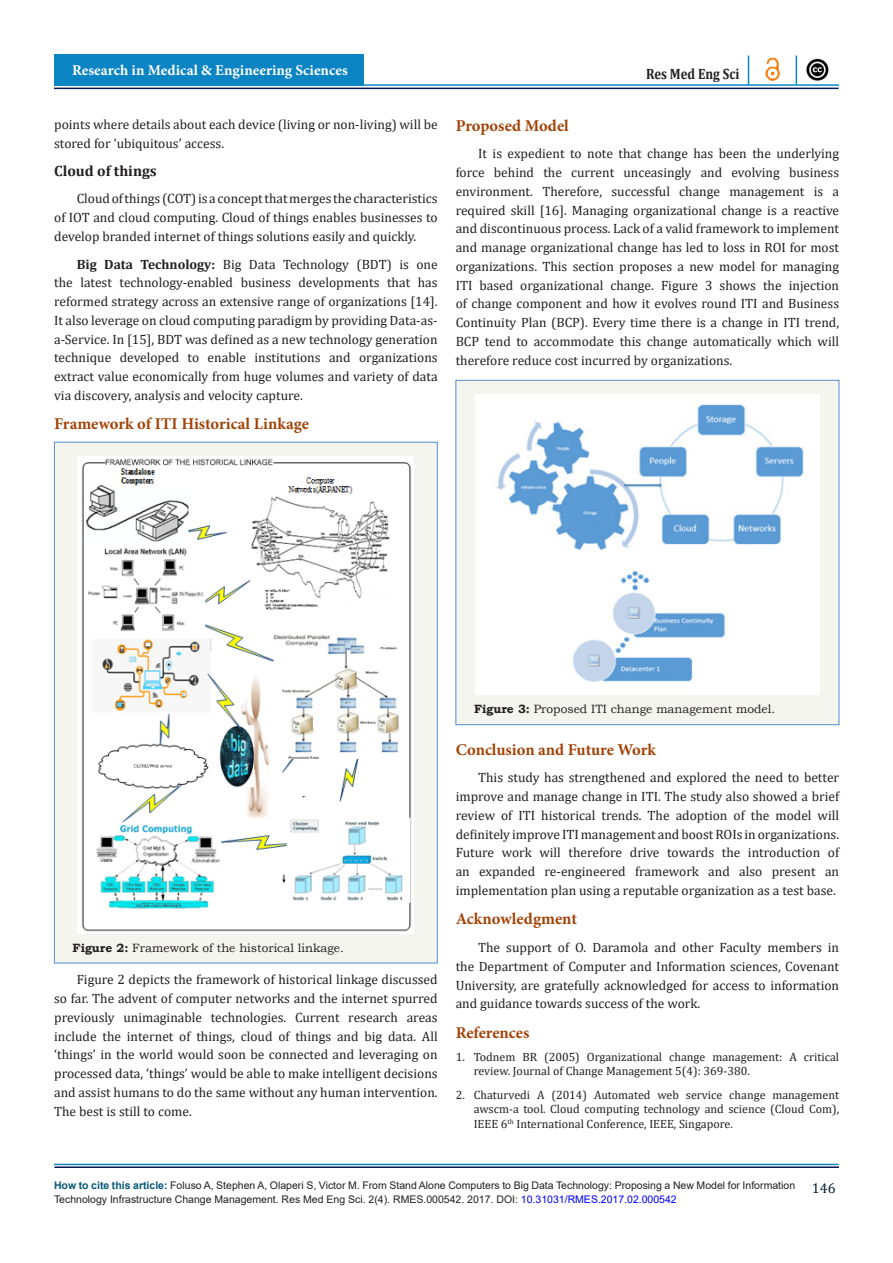
<style>
.page{position:relative;width:893px;height:1263px;background:#fff}
.page>*{position:absolute;margin:0;border:0;box-sizing:border-box;transform-origin:0 0}
.t1{font:700 16.5px "Minion Pro";color:#a14307}
.t2{font:700 15px "Minion Pro";color:#fff}
.t3{font:700 15px "Cambria";color:#231f20}
.t4{font:700 15px "Cambria";color:#231f20;scale:.86 1}
.t5{font:14.25px "Cambria";color:#021c2d}
.t6{font:13.5px/18.8px "Cambria";color:#231f20;text-align:justify}
.t7{font:12px/14.4px "Cambria";color:#231f20}
.t8{font:12px "Bookman Old Style";color:#231f20}
.t9{font:10.5px/13.5px "Arial";color:#231f20}
.s1{font-weight:700}
.s2{font-weight:700;color:#045874}
.s3{color:#00f}
</style>
<div class="page">
<hr style="left:54px;top:1164px;width:785px;height:1px;background:#0b88c4">
<hr style="left:54px;top:1166px;width:785px;height:2px;background:#0b184f">
<hr style="left:54px;top:88px;width:785px;height:1px;background:#0b184f">
<hr style="left:206px;top:84px;width:633px;height:2px;background:#0b88c4">
<div style="left:54px;top:54px;width:310px;height:32px;background:#0b84c4"></div>
<svg style="left:748px;top:56px;width:1px;height:28px"></svg>
<svg style="left:796px;top:56px;width:1px;height:28px"></svg>
<img style="left:765px;top:58px;width:15px;height:23px">
<img style="left:806px;top:58px;width:22px;height:23px">
<div style="left:54px;top:442px;width:383px;height:521px;background:#f5f5f0"></div>
<img style="left:78px;top:456px;width:336px;height:477px">
<div style="left:456px;top:380px;width:383px;height:345px;background:#f5f5f0"></div>
<div style="left:456px;top:380px;width:383px;height:345px;border:1px solid #548dd4"></div>
<img style="left:476px;top:394px;width:343px;height:300px">
<p class="t2" style="left:72px;top:60px;width:277px">Research in Medical &amp; Engineering Sciences</p>
<p class="t6" style="left:54px;top:115px;width:385px">points where details about each device (living or non-living) will be stored for ‘ubiquitous’ access.</p>
<p class="t3" style="left:54px;top:160px;width:104px">Cloud of things</p>
<p class="t6" style="left:54px;top:189px;width:385px;text-indent:22px">Cloud of things (COT) is a concept that merges the characteristics of IOT and cloud computing. Cloud of things enables businesses to develop branded internet of things solutions easily and quickly.</p>
<p class="t6" style="left:54px;top:255px;width:385px;text-indent:22px"><span class="s1">Big Data Technology:</span> Big Data Technology (BDT) is one the latest technology-enabled business developments that has reformed strategy across an extensive range of organizations [14].<br>It also leverage on cloud computing paradigm by providing Data-as&shy;a-Service. In [15], BDT was defined as a new technology generation technique developed to enable institutions and organizations extract value economically from huge volumes and variety of data via discovery, analysis and velocity capture.</p>
<p class="t1" style="left:54px;top:412px;width:256px">Framework of ITI Historical Linkage</p>
<p class="t4" style="left:646px;top:63px;width:110px">Res Med Eng Sci</p>
<p class="t1" style="left:456px;top:114px;width:115px">Proposed Model</p>
<p class="t6" style="left:456px;top:144px;width:385px;text-indent:22px">It is expedient to note that change has been the underlying force behind the current unceasingly and evolving business environment. Therefore, successful change management is a required skill [16]. Managing organizational change is a reactive and discontinuous process. Lack of a valid framework to implement and manage organizational change has led to loss in ROI for most organizations. This section proposes a new model for managing ITI based organizational change. Figure 3 shows the injection of change component and how it evolves round ITI and Business Continuity Plan (BCP). Every time there is a change in ITI trend, BCP tend to accommodate this change automatically which will therefore reduce cost incurred by organizations.</p>
<p class="t8" style="left:73px;top:940px;width:273px"><span class="s1">Figure 2:</span> Framework of the historical linkage.</p>
<p class="t6" style="left:54px;top:970px;width:385px;text-indent:22px">Figure 2 depicts the framework of historical linkage discussed so far. The advent of computer networks and the internet spurred previously unimaginable technologies. Current research areas include the internet of things, cloud of things and big data. All ‘things’ in the world would soon be connected and leveraging on processed data, ‘things’ would be able to make intelligent decisions and assist humans to do the same without any human intervention.<br>The best is still to come.</p>
<p class="t8" style="left:474px;top:701px;width:303px"><span class="s1">Figure 3:</span> Proposed ITI change management model.</p>
<p class="t1" style="left:456px;top:738px;width:202px">Conclusion and Future Work</p>
<p class="t6" style="left:456px;top:768px;width:385px;text-indent:22px">This study has strengthened and explored the need to better improve and manage change in ITI. The study also showed a brief review of ITI historical trends. The adoption of the model will definitely improve ITI management and boost ROIs in organizations.<br>Future work will therefore drive towards the introduction of an expanded re-engineered framework and also present an implementation plan using a reputable organization as a test base.</p>
<p class="t1" style="left:456px;top:907px;width:123px">Acknowledgment</p>
<p class="t6" style="left:456px;top:938px;width:385px;text-indent:22px">The support of O. Daramola and other Faculty members in the Department of Computer and Information sciences, Covenant University, are gratefully acknowledged for access to information and guidance towards success of the work.</p>
<p class="t1" style="left:456px;top:1020px;width:75px">References</p>
<p class="t7" style="left:474px;top:1049px;width:367px;text-indent:-18px">1. Todnem BR (2005) Organizational change management: A critical review. Journal of Change Management 5(4): 369-380.</p>
<p class="t7" style="left:474px;top:1087px;width:367px;text-align:justify;text-indent:-18px">2. Chaturvedi A (2014) Automated web service change management awscm-a tool. Cloud computing technology and science (Cloud Com), IEEE 6<sup>th</sup> International Conference, IEEE, Singapore.</p>
<p class="t9" style="left:54px;top:1178px;width:743px"><span class="s2">How to cite this article:</span> Foluso A, Stephen A, Olaperi S, Victor M. From Stand Alone Computers to Big Data Technology: Proposing a New Model for Information<br>Technology Infrastructure Change Management. Res Med Eng Sci. 2(4). RMES.000542. 2017. DOI: <span class="s3">10.31031/RMES.2017.02.000542</span></p>
<p class="t5" style="left:812px;top:1180px;width:25px">146</p>
</div>
